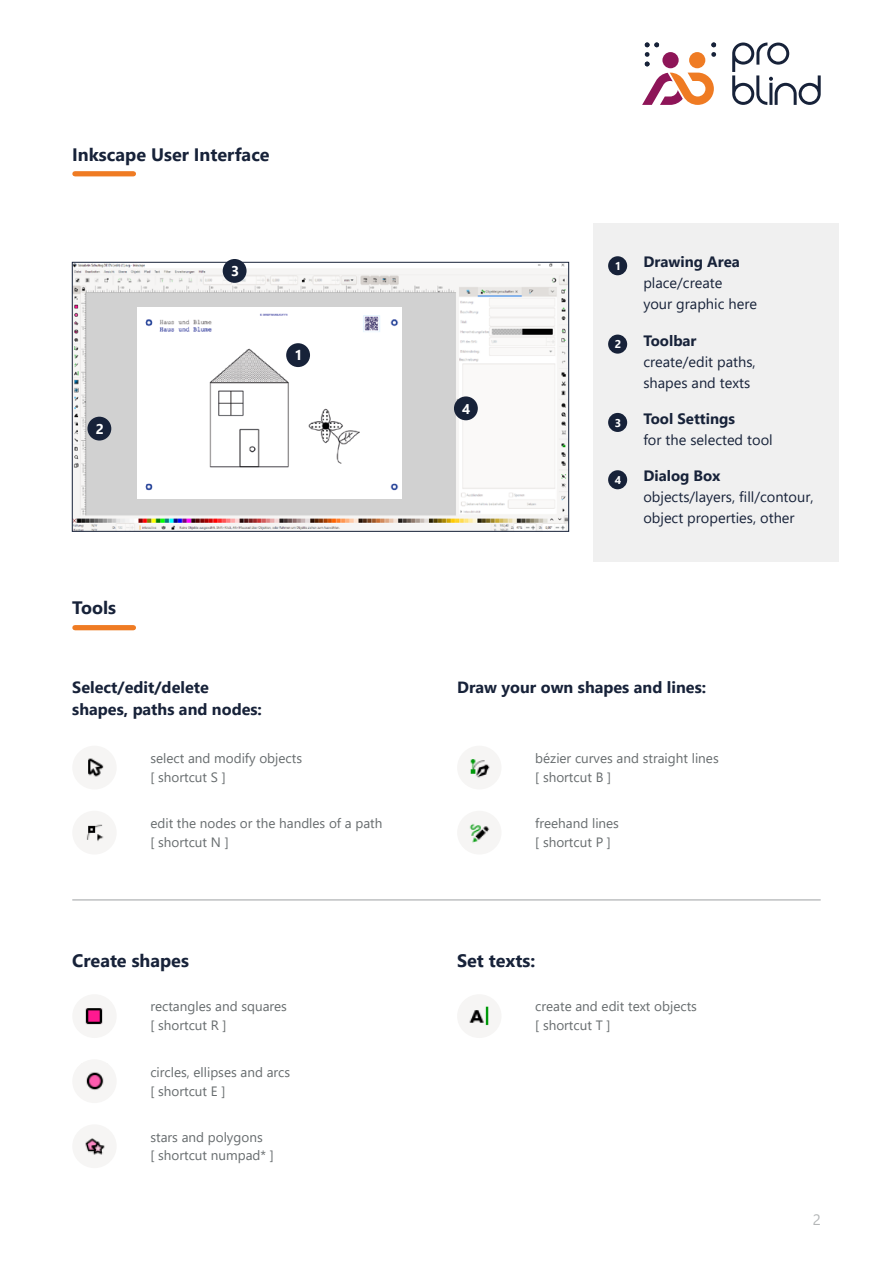
<style>
.page{position:relative;width:893px;height:1263px;background:#fff}
.page>*{position:absolute;margin:0;border:0;box-sizing:border-box;transform-origin:0 0}
.t1{font:700 18px "Segoe UI";color:#172239}
.t2{font:700 16.2px "Segoe UI";color:#172239}
.Titel_10pt_bold{font:700 15px "Segoe UI";color:#172239}
.t3{font:15px "Segoe UI";color:#676c6e}
.Paragraph{font:14.55px/21px "Segoe UI";color:#172239}
.t4{font:700 14.1px "Segoe UI";color:#fff}
.Paragraph_grau{font:13.5px/18.9px "Segoe UI";color:#676c6e}
.t5{font:700 11.25px "Segoe UI";color:#fff}
</style>
<div class="page">
<img style="left:74px;top:264px;width:493px;height:265px">
<div style="left:72px;top:262px;width:497px;height:269px;border:1px solid #172239"></div>
<img style="left:138px;top:307px;width:263px;height:191px">
<div style="left:223px;top:259px;width:24px;height:24px;background:#172239;border-radius:50%"></div>
<div style="left:286px;top:343px;width:24px;height:24px;background:#172239;border-radius:50%"></div>
<div style="left:87px;top:417px;width:24px;height:23px;background:#172239;border-radius:50%"></div>
<div style="left:454px;top:396px;width:24px;height:24px;background:#172239;border-radius:50%"></div>
<div style="left:75px;top:171px;width:58px;height:5px;background:#ef7b23"></div>
<svg style="left:732px;top:43px;width:89px;height:62px"></svg>
<div style="left:662px;top:52px;width:17px;height:16px;background:#8e1558;border-radius:50%"></div>
<svg style="left:642px;top:73px;width:72px;height:32px"></svg>
<div style="left:689px;top:52px;width:16px;height:16px;background:#ef7b23;border-radius:50%"></div>
<svg style="left:645px;top:43px;width:14px;height:23px"></svg>
<svg style="left:711px;top:43px;width:5px;height:14px"></svg>
<div style="left:593px;top:223px;width:246px;height:338px;background:#f0f0f0"></div>
<div style="left:608px;top:256px;width:19px;height:19px;background:#172239;border-radius:50%"></div>
<div style="left:608px;top:335px;width:19px;height:19px;background:#172239;border-radius:50%"></div>
<div style="left:608px;top:413px;width:19px;height:19px;background:#172239;border-radius:50%"></div>
<div style="left:608px;top:470px;width:19px;height:19px;background:#172239;border-radius:50%"></div>
<div style="left:75px;top:625px;width:58px;height:5px;background:#ef7b23"></div>
<hr style="left:72px;top:899px;width:749px;height:1px;background:#676c6e">
<div style="left:72px;top:746px;width:45px;height:43px;background:#f6f5f4;border-radius:50%"></div>
<img style="left:88px;top:758px;width:16px;height:19px">
<div style="left:72px;top:811px;width:45px;height:43px;background:#f6f5f4;border-radius:50%"></div>
<img style="left:86px;top:824px;width:18px;height:17px">
<div style="left:72px;top:994px;width:45px;height:44px;background:#f6f5f4;border-radius:50%"></div>
<img style="left:85px;top:1008px;width:18px;height:17px">
<div style="left:72px;top:1059px;width:45px;height:44px;background:#f6f5f4;border-radius:50%"></div>
<img style="left:86px;top:1072px;width:18px;height:18px">
<div style="left:72px;top:1124px;width:45px;height:44px;background:#f6f5f4;border-radius:50%"></div>
<img style="left:85px;top:1138px;width:20px;height:17px">
<div style="left:457px;top:994px;width:44px;height:44px;background:#f6f5f4;border-radius:50%"></div>
<img style="left:469px;top:1006px;width:20px;height:20px">
<div style="left:457px;top:746px;width:44px;height:43px;background:#f6f5f4;border-radius:50%"></div>
<img style="left:470px;top:759px;width:20px;height:19px">
<div style="left:457px;top:811px;width:44px;height:43px;background:#f6f5f4;border-radius:50%"></div>
<img style="left:469px;top:824px;width:21px;height:19px">
<h2 class="t1" style="left:72px;top:137px;width:199px">Inkscape User Interface</h2>
<p class="t4" style="left:96px;top:415px;width:10px">2</p>
<p class="t4" style="left:231px;top:258px;width:10px">3</p>
<p class="t4" style="left:294px;top:342px;width:10px">1</p>
<h2 class="t1" style="left:72px;top:591px;width:45px">Tools</h2>
<p class="t4" style="left:462px;top:395px;width:10px">4</p>
<p class="t5" style="left:615px;top:255px;width:8px">1</p>
<h2 class="Titel_10pt_bold" style="left:643px;top:248px;width:98px">Drawing Area</h2>
<p class="Paragraph" style="left:643px;top:271px;width:80px">place/create</p>
<p class="Paragraph" style="left:643px;top:292px;width:115px">your graphic here</p>
<h2 class="Titel_10pt_bold" style="left:643px;top:326px;width:55px">Toolbar</h2>
<p class="Paragraph" style="left:643px;top:350px;width:114px">create/edit paths, shapes and texts</p>
<p class="t5" style="left:615px;top:334px;width:8px">2</p>
<p class="t5" style="left:615px;top:412px;width:8px">3</p>
<p class="t5" style="left:615px;top:469px;width:8px">4</p>
<h2 class="Titel_10pt_bold" style="left:643px;top:404px;width:93px">Tool Settings</h2>
<p class="Paragraph" style="left:643px;top:428px;width:131px">for the selected tool</p>
<h2 class="Titel_10pt_bold" style="left:643px;top:462px;width:79px">Dialog Box</h2>
<p class="Paragraph" style="left:643px;top:485px;width:172px">objects/layers, fill/contour,</p>
<p class="Paragraph" style="left:643px;top:506px;width:153px">object properties, other</p>
<h2 class="t2" style="left:72px;top:672px;width:138px">Select/edit/delete</h2>
<h2 class="t2" style="left:457px;top:672px;width:251px">Draw your own shapes and lines:</h2>
<h2 class="t2" style="left:72px;top:693px;width:191px">shapes, paths and nodes:</h2>
<p class="Paragraph_grau" style="left:150px;top:747px;width:153px">select and modify objects [ shortcut S ]</p>
<p class="Paragraph_grau" style="left:150px;top:813px;width:234px">edit the nodes or the handles of a path [ shortcut N ]</p>
<p class="Paragraph_grau" style="left:535px;top:747px;width:185px">bézier curves and straight lines [ shortcut B ]</p>
<p class="Paragraph_grau" style="left:535px;top:813px;width:85px">freehand lines [ shortcut P ]</p>
<h2 class="t1" style="left:72px;top:943px;width:118px">Create shapes</h2>
<h2 class="t1" style="left:457px;top:943px;width:80px">Set texts:</h2>
<p class="Paragraph_grau" style="left:150px;top:996px;width:138px">rectangles and squares [ shortcut R ]</p>
<p class="Paragraph_grau" style="left:150px;top:1061px;width:141px">circles, ellipses and arcs [ shortcut E ]</p>
<p class="Paragraph_grau" style="left:150px;top:1126px;width:125px">stars and polygons<br>[ shortcut numpad* ]</p>
<p class="Paragraph_grau" style="left:535px;top:996px;width:163px">create and edit text objects [ shortcut T ]</p>
<p class="t3" style="left:813px;top:1205px;width:10px">2</p>
</div>
